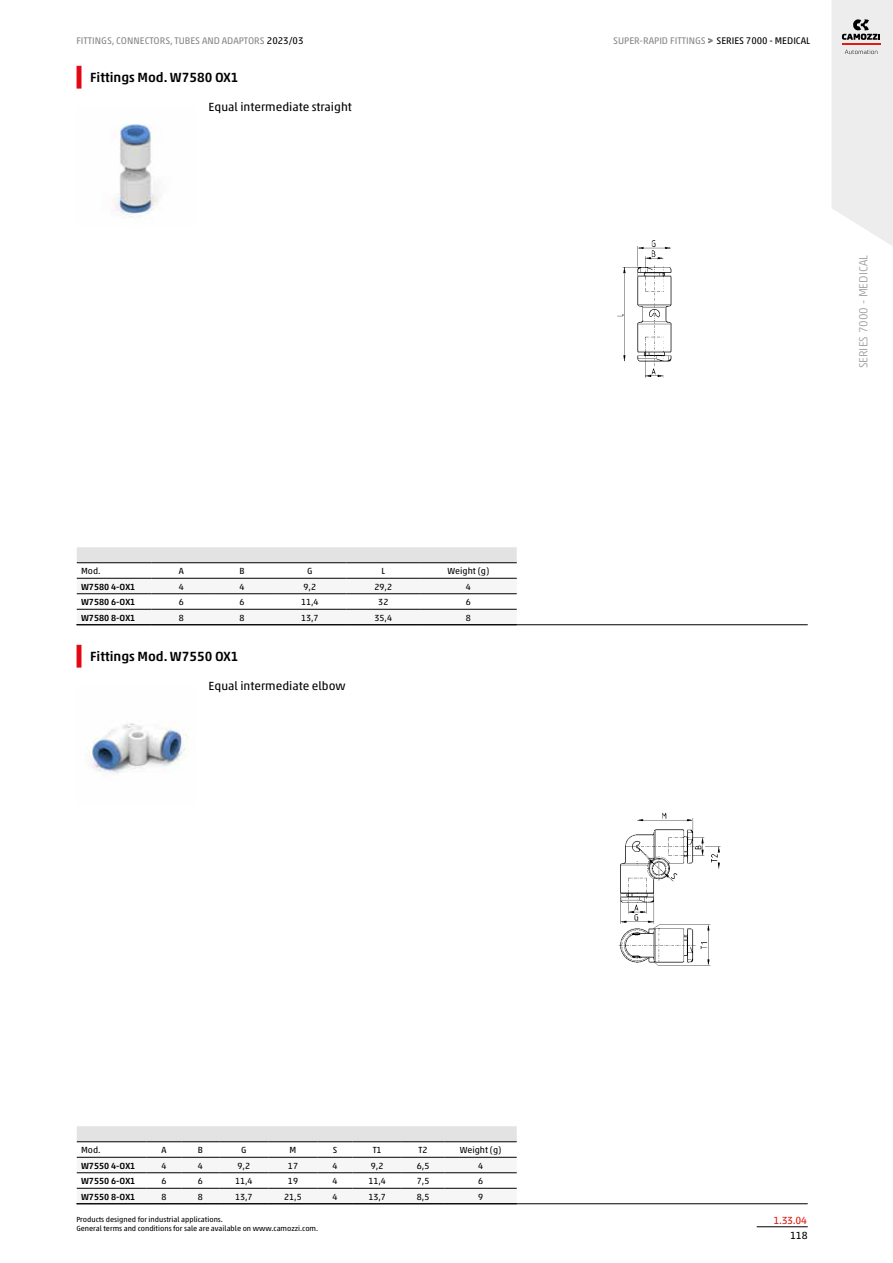
<style>
.page{position:relative;width:893px;height:1263px;background:#fff}
.page>*{position:absolute;margin:0;border:0;box-sizing:border-box;transform-origin:0 0}
.t1{font:500 13.5px "Akko W1 G";color:#000}
.t2{font:12px "Akko W1 G";color:#000}
.t3{font:300 12px "Akko W1 G";color:#9d9d9c}
.t4{font:10.5px "Akko W1 G";color:#df1b12}
.t5{font:10.5px "Akko W1 G";color:#000}
.t6{font:9.75px "Akko W1 G";color:#878787}
.t7{font:9px "Akko W1 G";color:#000}
.t8{font:500 9px "Akko W1 G";color:#000}
.t9{font:7.5px/9px "Akko W1 G";color:#000}
.s1{color:#000}
.s2{font-size:9px}
</style>
<div class="page">
<hr style="left:757px;top:1226px;width:51px;height:1px;background:#000">
<svg style="left:832px;top:0;width:61px;height:246px;background:#e9e8e8"></svg>
<hr style="left:77px;top:66px;width:4px;height:22px;background:#e30613">
<div style="left:77px;top:547px;width:440px;height:15px;background:#e3e3e3"></div>
<svg style="left:77px;top:594px;width:440px;height:15px"></svg>
<hr style="left:77px;top:593px;width:75px;height:1px;background:#000">
<hr style="left:77px;top:609px;width:75px;height:1px;background:#000">
<hr style="left:152px;top:593px;width:59px;height:1px;background:#000">
<hr style="left:152px;top:609px;width:59px;height:1px;background:#000">
<hr style="left:211px;top:593px;width:62px;height:1px;background:#000">
<hr style="left:211px;top:609px;width:62px;height:1px;background:#000">
<hr style="left:273px;top:593px;width:74px;height:1px;background:#000">
<hr style="left:273px;top:609px;width:74px;height:1px;background:#000">
<hr style="left:347px;top:593px;width:73px;height:1px;background:#000">
<hr style="left:347px;top:609px;width:73px;height:1px;background:#000">
<hr style="left:420px;top:593px;width:97px;height:1px;background:#000">
<hr style="left:420px;top:609px;width:97px;height:1px;background:#000">
<hr style="left:77px;top:562px;width:75px;height:1px;background:#000">
<hr style="left:77px;top:578px;width:75px;height:1px;background:#000">
<hr style="left:152px;top:562px;width:59px;height:1px;background:#000">
<hr style="left:152px;top:578px;width:59px;height:1px;background:#000">
<hr style="left:211px;top:562px;width:62px;height:1px;background:#000">
<hr style="left:211px;top:578px;width:62px;height:1px;background:#000">
<hr style="left:273px;top:562px;width:74px;height:1px;background:#000">
<hr style="left:273px;top:578px;width:74px;height:1px;background:#000">
<hr style="left:347px;top:562px;width:73px;height:1px;background:#000">
<hr style="left:347px;top:578px;width:73px;height:1px;background:#000">
<hr style="left:420px;top:562px;width:97px;height:1px;background:#000">
<hr style="left:420px;top:578px;width:97px;height:1px;background:#000">
<hr style="left:76px;top:624px;width:732px;height:1px;background:#000">
<img style="left:111px;top:124px;width:51px;height:103px">
<img style="left:617px;top:240px;width:55px;height:138px">
<hr style="left:77px;top:645px;width:4px;height:22px;background:#e30613">
<div style="left:77px;top:1126px;width:440px;height:15px;background:#e3e3e3"></div>
<svg style="left:77px;top:1173px;width:440px;height:15px"></svg>
<hr style="left:77px;top:1172px;width:70px;height:1px;background:#000">
<hr style="left:77px;top:1188px;width:70px;height:1px;background:#000">
<hr style="left:147px;top:1172px;width:35px;height:1px;background:#000">
<hr style="left:147px;top:1188px;width:35px;height:1px;background:#000">
<hr style="left:182px;top:1172px;width:37px;height:1px;background:#000">
<hr style="left:182px;top:1188px;width:37px;height:1px;background:#000">
<hr style="left:219px;top:1172px;width:49px;height:1px;background:#000">
<hr style="left:219px;top:1188px;width:49px;height:1px;background:#000">
<hr style="left:268px;top:1172px;width:50px;height:1px;background:#000">
<hr style="left:268px;top:1188px;width:50px;height:1px;background:#000">
<hr style="left:318px;top:1172px;width:35px;height:1px;background:#000">
<hr style="left:318px;top:1188px;width:35px;height:1px;background:#000">
<hr style="left:353px;top:1172px;width:49px;height:1px;background:#000">
<hr style="left:353px;top:1188px;width:49px;height:1px;background:#000">
<hr style="left:402px;top:1172px;width:42px;height:1px;background:#000">
<hr style="left:402px;top:1188px;width:42px;height:1px;background:#000">
<hr style="left:444px;top:1172px;width:73px;height:1px;background:#000">
<hr style="left:444px;top:1188px;width:73px;height:1px;background:#000">
<hr style="left:77px;top:1141px;width:70px;height:1px;background:#000">
<hr style="left:77px;top:1157px;width:70px;height:1px;background:#000">
<hr style="left:147px;top:1141px;width:35px;height:1px;background:#000">
<hr style="left:147px;top:1157px;width:35px;height:1px;background:#000">
<hr style="left:182px;top:1141px;width:37px;height:1px;background:#000">
<hr style="left:182px;top:1157px;width:37px;height:1px;background:#000">
<hr style="left:219px;top:1141px;width:49px;height:1px;background:#000">
<hr style="left:219px;top:1157px;width:49px;height:1px;background:#000">
<hr style="left:268px;top:1141px;width:50px;height:1px;background:#000">
<hr style="left:268px;top:1157px;width:50px;height:1px;background:#000">
<hr style="left:318px;top:1141px;width:35px;height:1px;background:#000">
<hr style="left:318px;top:1157px;width:35px;height:1px;background:#000">
<hr style="left:353px;top:1141px;width:49px;height:1px;background:#000">
<hr style="left:353px;top:1157px;width:49px;height:1px;background:#000">
<hr style="left:402px;top:1141px;width:42px;height:1px;background:#000">
<hr style="left:402px;top:1157px;width:42px;height:1px;background:#000">
<hr style="left:444px;top:1141px;width:73px;height:1px;background:#000">
<hr style="left:444px;top:1157px;width:73px;height:1px;background:#000">
<hr style="left:76px;top:1203px;width:732px;height:1px;background:#000">
<img style="left:86px;top:723px;width:102px;height:50px">
<img style="left:618px;top:812px;width:103px;height:154px">
<p class="t6" style="left:76px;top:33px;width:229px">FITTINGS, CONNECTORS, TUBES AND ADAPTORS <span class="s1">2023/03</span></p>
<p class="t6" style="left:613px;top:33px;width:198px">SUPER-RAPID FITTINGS <span class="s2">&gt;</span> <span class="s1">SERIES 7000 - MEDICAL</span></p>
<h1 class="t1" style="left:90px;top:68px;width:150px">Fittings Mod. W7580 OX1</h1>
<h2 class="t2" style="left:209px;top:98px;width:145px">Equal intermediate straight</h2>
<h2 class="t3" style="left:855px;top:368px;width:115px;rotate:-90deg">SERIES 7000 - MEDICAL</h2>
<p class="t7" style="left:81px;top:564px;width:21px">Mod.</p>
<p class="t7" style="left:179px;top:564px;width:7px">A</p>
<p class="t7" style="left:239px;top:564px;width:7px">B</p>
<p class="t7" style="left:307px;top:564px;width:7px">G</p>
<p class="t7" style="left:382px;top:564px;width:5px">L</p>
<p class="t7" style="left:448px;top:564px;width:43px">Weight (g)</p>
<p class="t8" style="left:81px;top:580px;width:56px">W7580 4-OX1</p>
<p class="t7" style="left:179px;top:580px;width:7px">4</p>
<p class="t7" style="left:239px;top:580px;width:7px">4</p>
<p class="t7" style="left:303px;top:580px;width:14px">9,2</p>
<p class="t7" style="left:375px;top:580px;width:19px">29,2</p>
<p class="t7" style="left:466px;top:580px;width:7px">4</p>
<p class="t8" style="left:81px;top:595px;width:56px">W7580 6-OX1</p>
<p class="t7" style="left:179px;top:595px;width:7px">6</p>
<p class="t7" style="left:239px;top:595px;width:7px">6</p>
<p class="t7" style="left:301px;top:595px;width:19px">11,4</p>
<p class="t7" style="left:378px;top:595px;width:12px">32</p>
<p class="t7" style="left:466px;top:595px;width:7px">6</p>
<p class="t8" style="left:81px;top:611px;width:56px">W7580 8-OX1</p>
<p class="t7" style="left:179px;top:611px;width:7px">8</p>
<p class="t7" style="left:239px;top:611px;width:7px">8</p>
<p class="t7" style="left:301px;top:611px;width:19px">13,7</p>
<p class="t7" style="left:375px;top:611px;width:19px">35,4</p>
<p class="t7" style="left:466px;top:611px;width:7px">8</p>
<h1 class="t1" style="left:90px;top:647px;width:150px">Fittings Mod. W7550 OX1</h1>
<h2 class="t2" style="left:209px;top:677px;width:138px">Equal intermediate elbow</h2>
<p class="t7" style="left:81px;top:1143px;width:21px">Mod.</p>
<p class="t7" style="left:162px;top:1143px;width:7px">A</p>
<p class="t7" style="left:198px;top:1143px;width:7px">B</p>
<p class="t7" style="left:241px;top:1143px;width:7px">G</p>
<p class="t7" style="left:290px;top:1143px;width:8px">M</p>
<p class="t7" style="left:333px;top:1143px;width:6px">S</p>
<p class="t7" style="left:373px;top:1143px;width:11px">T1</p>
<p class="t7" style="left:419px;top:1143px;width:11px">T2</p>
<p class="t7" style="left:460px;top:1143px;width:43px">Weight (g)</p>
<p class="t8" style="left:81px;top:1159px;width:56px">W7550 4-OX1</p>
<p class="t7" style="left:162px;top:1159px;width:7px">4</p>
<p class="t7" style="left:198px;top:1159px;width:7px">4</p>
<p class="t7" style="left:238px;top:1159px;width:14px">9,2</p>
<p class="t7" style="left:288px;top:1159px;width:12px">17</p>
<p class="t7" style="left:333px;top:1159px;width:7px">4</p>
<p class="t7" style="left:371px;top:1159px;width:14px">9,2</p>
<p class="t7" style="left:417px;top:1159px;width:14px">6,5</p>
<p class="t7" style="left:478px;top:1159px;width:7px">4</p>
<p class="t8" style="left:81px;top:1174px;width:56px">W7550 6-OX1</p>
<p class="t7" style="left:162px;top:1174px;width:7px">6</p>
<p class="t7" style="left:198px;top:1174px;width:7px">6</p>
<p class="t7" style="left:235px;top:1174px;width:19px">11,4</p>
<p class="t7" style="left:288px;top:1174px;width:12px">19</p>
<p class="t7" style="left:333px;top:1174px;width:7px">4</p>
<p class="t7" style="left:368px;top:1174px;width:19px">11,4</p>
<p class="t7" style="left:417px;top:1174px;width:14px">7,5</p>
<p class="t7" style="left:478px;top:1174px;width:7px">6</p>
<p class="t8" style="left:81px;top:1190px;width:56px">W7550 8-OX1</p>
<p class="t7" style="left:162px;top:1190px;width:7px">8</p>
<p class="t7" style="left:198px;top:1190px;width:7px">8</p>
<p class="t7" style="left:235px;top:1190px;width:19px">13,7</p>
<p class="t7" style="left:284px;top:1190px;width:19px">21,5</p>
<p class="t7" style="left:333px;top:1190px;width:7px">4</p>
<p class="t7" style="left:368px;top:1190px;width:19px">13,7</p>
<p class="t7" style="left:417px;top:1190px;width:14px">8,5</p>
<p class="t7" style="left:478px;top:1190px;width:7px">9</p>
<p class="t9" style="left:76px;top:1214px;width:243px">Products designed for industrial applications.<br>General terms and conditions for sale are available on www.camozzi.com.</p>
<p class="t4" style="left:773px;top:1212px;width:35px">1.33.04</p>
<p class="t5" style="left:790px;top:1228px;width:19px">118</p>
</div>
